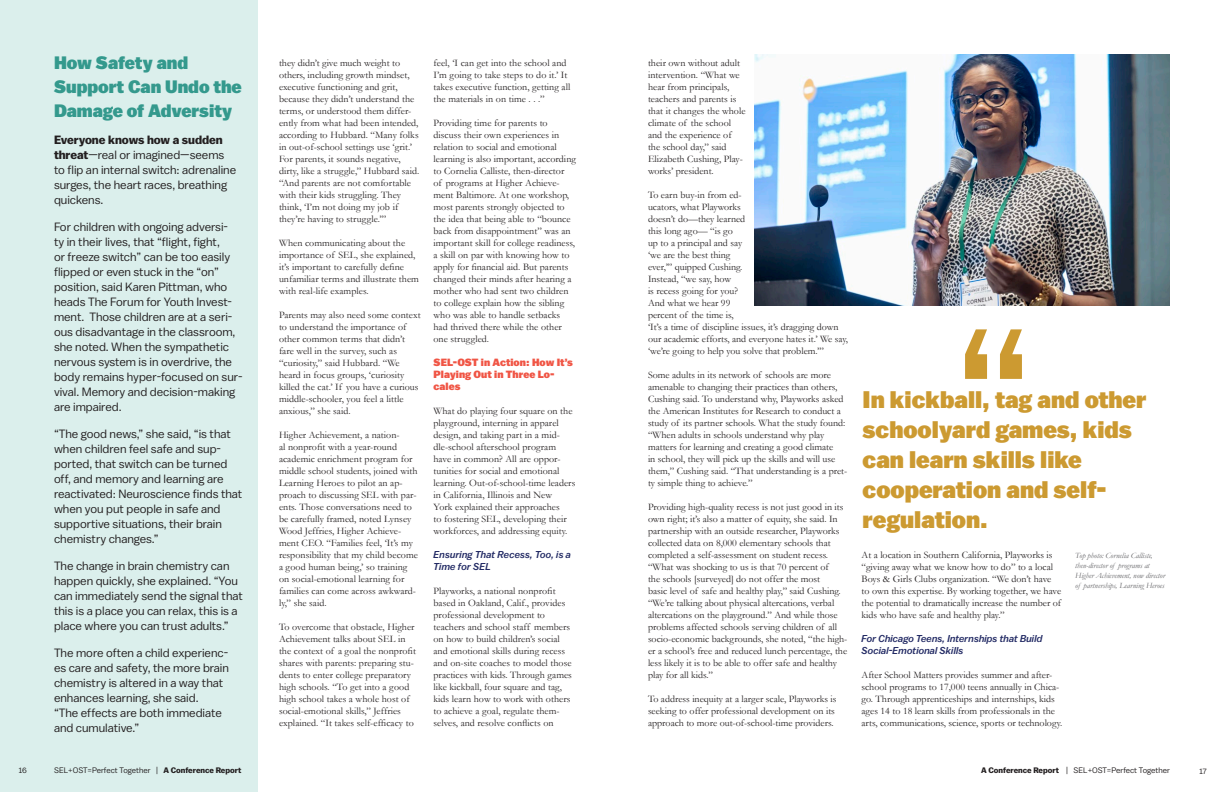
<style>
.page{position:relative;width:1224px;height:792px;background:#fff}
.page>*{position:absolute;margin:0;border:0;box-sizing:border-box;transform-origin:0 0}
.Copy{font:900 24px/30px "Balto";color:#cc9a31}
.Subhead_1{font:900 18px/24px "Balto";color:#34998d}
.Copy-2{font:12px/15px "Balto";letter-spacing:-.005em;color:#231f20}
.Subhead_1-2{font:900 10.5px/12px "Balto";letter-spacing:.005em;color:#f05545}
.Copy-3{font:10px/12px "Garamond";letter-spacing:.005em;color:#231f20}
.Subhead_2{font:italic 500 10px/12px "Balto";color:#222a64}
.Photo_caption{font:italic 8px/10px "Garamond";color:#636366}
.t1{font:8px "Balto";letter-spacing:-.005em;color:#231f20}
.s1{font-weight:700}
</style>
<div class="page">
<div style="left:0;top:0;width:257px;height:792px;background:#dbefec"></div>
<img style="left:755px;top:54px;width:415px;height:252px">
<svg style="left:965px;top:329px;width:57px;height:50px"></svg>
<p class="Subhead_1" style="left:54px;top:51px;width:189px">How Safety and<br>Support Can Undo the<br>Damage of Adversity</p>
<p class="Copy-2" style="left:54px;top:132px;width:184px"><span class="s1">Everyone knows how a sudden threat</span>—real or imagined—seems to flip an internal switch: adrenaline surges, the heart races, breathing quickens.</p>
<p class="Copy-2" style="left:54px;top:219px;width:190px">For children with ongoing adversi-<br>ty in their lives, that “flight, fight,<br>or freeze switch” can be too easily flipped or even stuck in the “on” position, said Karen Pittman, who heads The Forum for Youth Invest&shy;ment. Those children are at a seri&shy;ous disadvantage in the classroom, she noted. When the sympathetic nervous system is in overdrive, the body remains hyper-focused on sur&shy;vival. Memory and decision-making are impaired.</p>
<p class="Copy-2" style="left:54px;top:426px;width:190px">“The good news,” she said, “is that when children feel safe and sup&shy;ported, that switch can be turned off, and memory and learning are reactivated: Neuroscience finds that when you put people in safe and supportive situations, their brain chemistry changes.”</p>
<p class="Copy-2" style="left:54px;top:558px;width:190px">The change in brain chemistry can happen quickly, she explained. “You can immediately send the signal that this is a place you can relax, this is a place where you can trust adults.”</p>
<p class="Copy-2" style="left:54px;top:645px;width:177px">The more often a child experienc&shy;es care and safety, the more brain chemistry is altered in a way that enhances learning, she said.<br>“The effects are both immediate and cumulative.”</p>
<p class="Copy-3" style="left:279px;top:57px;width:142px">they didn’t give much weight to others, including growth mindset, executive functioning and grit, because they didn’t understand the terms, or understood them differ&shy;ently from what had been intended, according to Hubbard. “Many folks in out-of-school settings use ‘grit.’ For parents, it sounds negative, dirty, like a struggle,” Hubbard said. “And parents are not comfortable with their kids struggling. They think, ‘I’m not doing my job if they’re having to struggle.’”</p>
<p class="Copy-3" style="left:279px;top:237px;width:142px">When communicating about the importance of SEL, she explained, it’s important to carefully define unfamiliar terms and illustrate them with real-life examples.</p>
<p class="Copy-3" style="left:279px;top:309px;width:143px">Parents may also need some context to understand the importance of other common terms that didn’t fare well in the survey, such as “curiosity,” said Hubbard. “We heard in focus groups, ‘curiosity killed the cat.’ If you have a curious middle-schooler, you feel a little anxious,” she said.</p>
<p class="Copy-3" style="left:279px;top:429px;width:140px">Higher Achievement, a nation-<br>al nonprofit with a year-round academic enrichment program for middle school students, joined with<br>Learning Heroes to pilot an ap&shy;proach to discussing SEL with par&shy;ents. Those conversations need to be carefully framed, noted Lynsey<br>Wood Jeffries, Higher Achieve&shy;ment CEO. “Families feel, ‘It’s my responsibility that my child become a good human being,’ so training on social-emotional learning for families can come across awkward&shy;ly,” she said.</p>
<p class="Copy-3" style="left:279px;top:621px;width:138px">To overcome that obstacle, Higher Achievement talks about SEL in the context of a goal the nonprofit shares with parents: preparing stu&shy;dents to enter college preparatory high schools. “To get into a good high school takes a whole host of social-emotional skills,” Jeffries explained. “It takes self-efficacy to</p>
<p class="Copy-3" style="left:434px;top:57px;width:138px">feel, ‘I can get into the school and I’m going to take steps to do it.’ It takes executive function, getting all the materials in on time . . .”</p>
<p class="Copy-3" style="left:434px;top:117px;width:144px">Providing time for parents to discuss their own experiences in relation to social and emotional learning is also important, according to Cornelia Calliste, then-director<br>of programs at Higher Achieve&shy;ment Baltimore. At one workshop, most parents strongly objected to the idea that being able to “bounce back from disappointment” was an important skill for college readiness, a skill on par with knowing how to apply for financial aid. But parents changed their minds after hearing a mother who had sent two children to college explain how the sibling who was able to handle setbacks had thrived there while the other one struggled.</p>
<p class="Subhead_1-2" style="left:434px;top:356px;width:141px">SEL-OST in Action: How It’s<br>Playing Out in Three Lo&shy;cales</p>
<p class="Copy-3" style="left:434px;top:405px;width:143px">What do playing four square on the playground, interning in apparel design, and taking part in a mid&shy;dle-school afterschool program have in common? All are oppor&shy;tunities for social and emotional learning. Out-of-school-time leaders in California, Illinois and New<br>York explained their approaches<br>to fostering SEL, developing their workforces, and addressing equity.</p>
<p class="Subhead_2" style="left:434px;top:548px;width:139px">Ensuring That Recess, Too, is a<br>Time for SEL</p>
<p class="Copy-3" style="left:434px;top:585px;width:140px">Playworks, a national nonprofit based in Oakland, Calif., provides professional development to teachers and school staff members on how to build children’s social and emotional skills during recess and on-site coaches to model those practices with kids. Through games like kickball, four square and tag, kids learn how to work with others to achieve a goal, regulate them&shy;selves, and resolve conflicts on</p>
<p class="Copy-3" style="left:648px;top:57px;width:99px">their own without adult intervention. “What we hear from principals, teachers and parents is that it changes the whole climate of the school and the experience of the school day,” said<br>Elizabeth Cushing, Play&shy;works’ president.</p>
<p class="Copy-3" style="left:648px;top:189px;width:201px">To earn buy-in from ed-<br>ucators, what Playworks<br>doesn’t do—they learned<br>this long ago— “is go<br>up to a principal and say<br>‘we are the best thing<br>ever,’” quipped Cushing.<br>Instead, “we say, how<br>is recess going for you?<br>And what we hear 99<br>percent of the time is,<br>‘It’s a time of discipline issues, it’s dragging down our academic efforts, and everyone hates it.’ We say, ‘we’re going to help you solve that problem.’”</p>
<p class="Copy-3" style="left:648px;top:369px;width:201px">Some adults in its network of schools are more amenable to changing their practices than others, Cushing said. To understand why, Playworks asked the American Institutes for Research to conduct a study of its partner schools. What the study found: “When adults in schools understand why play matters for learning and creating a good climate<br>in school, they will pick up the skills and will use them,” Cushing said. “That understanding is a pret&shy;ty simple thing to achieve.”</p>
<p class="Copy-3" style="left:648px;top:501px;width:201px">Providing high-quality recess is not just good in its own right; it’s also a matter of equity, she said. In partnership with an outside researcher, Playworks collected data on 8,000 elementary schools that completed a self-assessment on student recess. “What was shocking to us is that 70 percent of<br>the schools [surveyed] do not offer the most<br>basic level of safe and healthy play,” said Cushing. “We’re talking about physical altercations, verbal altercations on the playground.” And while those problems affected schools serving children of all socio-economic backgrounds, she noted, “the high&shy;er a school’s free and reduced lunch percentage, the less likely it is to be able to offer safe and healthy play for all kids.”</p>
<p class="Copy-3" style="left:648px;top:693px;width:190px">To address inequity at a larger scale, Playworks is seeking to offer professional development on its approach to more out-of-school-time providers.</p>
<p class="Copy" style="left:863px;top:384px;width:285px">In kickball, tag and other schoolyard games, kids can learn skills like cooperation and self&shy;regulation.</p>
<p class="Photo_caption" style="left:1075px;top:550px;width:92px">Top photo: Cornelia Calliste, then-director of programs at<br>Higher Achievement, now director of partnerships, Learning Heroes</p>
<p class="Copy-3" style="left:862px;top:549px;width:201px">At a location in Southern California, Playworks is “giving away what we know how to do” to a local Boys &amp; Girls Clubs organization. “We don’t have to own this expertise. By working together, we have the potential to dramatically increase the number of kids who have safe and healthy play.”</p>
<p class="Subhead_2" style="left:862px;top:632px;width:182px">For Chicago Teens, Internships that Build<br>Social-Emotional Skills</p>
<p class="Copy-3" style="left:862px;top:669px;width:202px">After School Matters provides summer and after&shy;school programs to 17,000 teens annually in Chica&shy;go. Through apprenticeships and internships, kids ages 14 to 18 learn skills from professionals in the arts, communications, science, sports or technology.</p>
<p class="t1" style="left:19px;top:766px;width:10px">16</p>
<p class="t1" style="left:54px;top:766px;width:189px">SEL+OST=Perfect Together | <span class="s1">A Conference Report</span></p>
<p class="t1" style="left:981px;top:766px;width:190px"><span class="s1">A Conference Report</span> | SEL+OST=Perfect Together</p>
<p class="t1" style="left:1200px;top:766px;width:9px">17</p>
</div>
